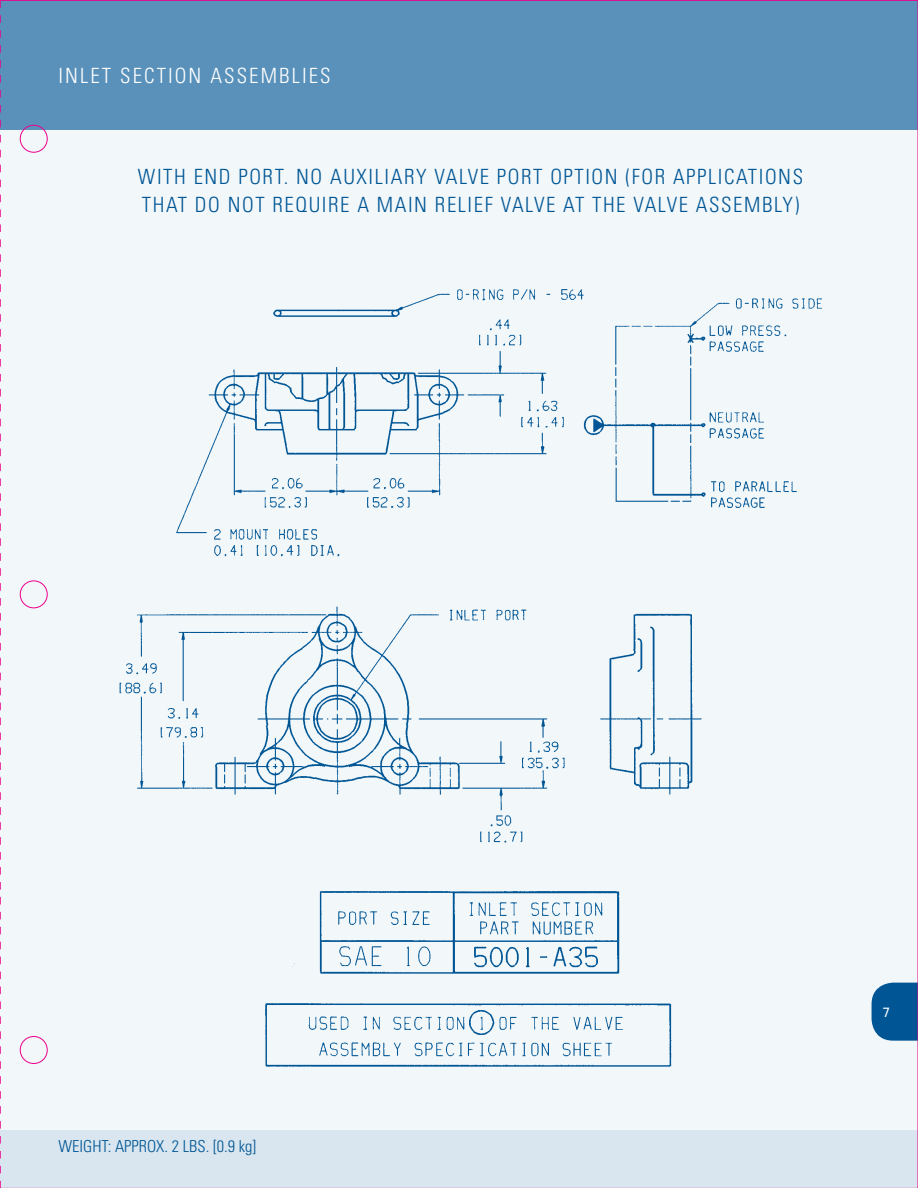
<style>
.page{position:relative;width:918px;height:1188px;background:#fff}
.page>*{position:absolute;margin:0;border:0;box-sizing:border-box;transform-origin:0 0}
.t1{font:300 condensed 21px/28.5px "Univers";letter-spacing:.075em;color:#005695}
.t2{font:300 condensed 21px "Univers";letter-spacing:.1em;color:#fff}
.t3{font:300 condensed 16.5px "Univers";color:#005695}
.t4{font:13.5px "Univers";color:#fff}
</style>
<div class="page">
<div style="left:0;top:0;width:918px;height:1174px;background:#f2f7fa"></div>
<svg style="left:872px;top:983px;width:44px;height:58px;background:#10619c"></svg>
<div style="left:0;top:1130px;width:918px;height:58px;background:#d9e6ef"></div>
<div style="left:0;top:0;width:918px;height:130px;background:#5991ba"></div>
<img style="left:119px;top:289px;width:703px;height:778px">
<svg style="left:20px;top:125px;width:28px;height:939px"></svg>
<svg style="left:0;top:0;width:1px;height:1188px"></svg>
<p class="t2" style="left:59px;top:63px;width:214px">INLET SECTION ASSEMBLI</p>
<p class="t2" style="left:309px;top:63px;width:21px">ES</p>
<p class="t1" style="left:138px;top:162px;width:667px">WITH EN D PORT. NO AUXILIARY VALVE PORT OPTION (FOR APPLICATIONS<br>THAT DO NOT REQUIRE A MAIN RELIEF VALVE AT THE VALVE ASSEMBLY)</p>
<p class="t3" style="left:59px;top:1136px;width:66px">WEIGHT: APPRO</p>
<p class="t3" style="left:156px;top:1136px;width:101px">X. 2 LBS . [0.9 KG]</p>
<p class="t4" style="left:883px;top:1004px;width:9px">7</p>
</div>
